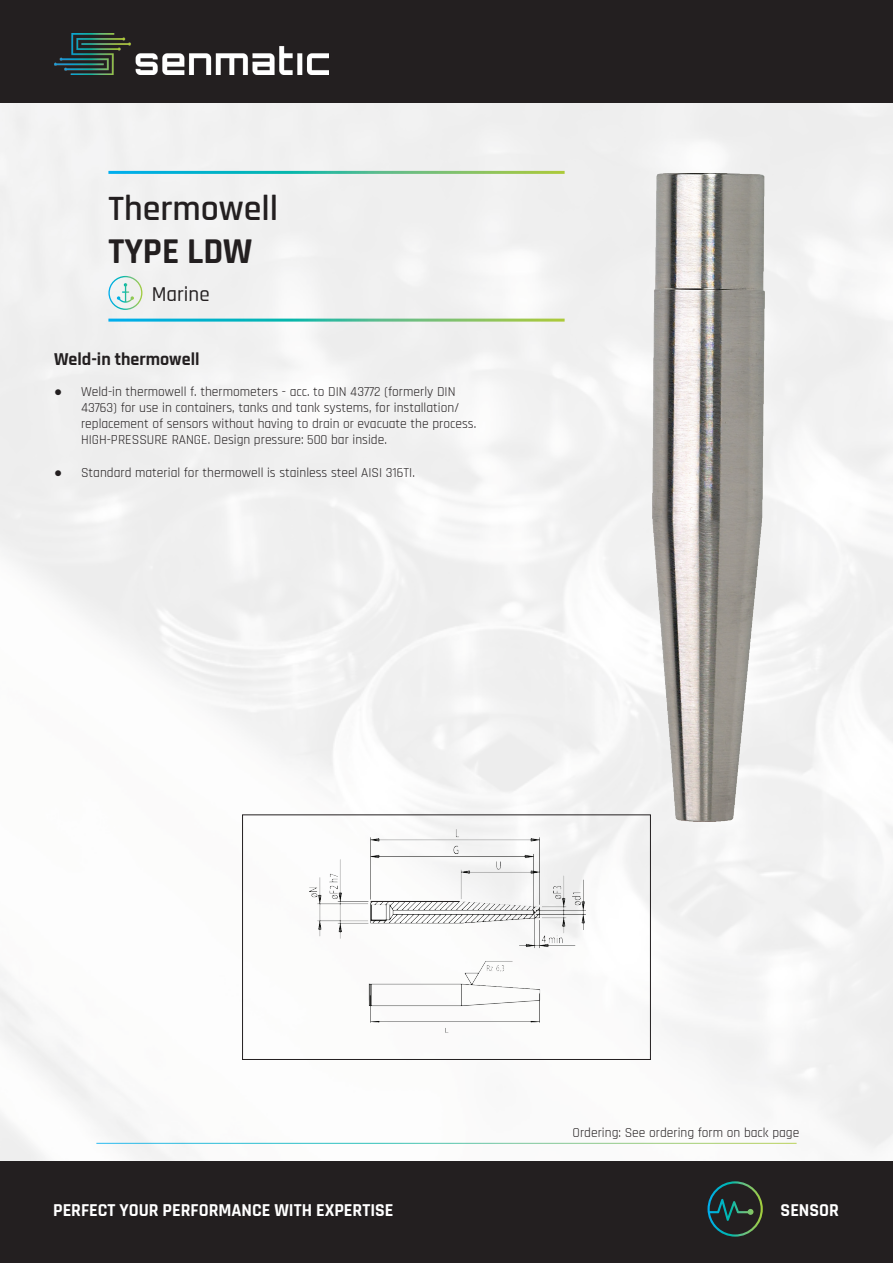
<style>
.page{position:relative;width:893px;height:1263px;background:#fff}
.page>*{position:absolute;margin:0;border:0;box-sizing:border-box;transform-origin:0 0}
.t1{font:600 36px "Rajdhani";color:#231f20}
.t2{font:700 36px "Rajdhani";color:#231f20}
.t3{font:500 21px "Rajdhani";color:#231f20}
.t4{font:700 18px "Rajdhani";color:#fff}
.t5{font:700 18px "Rajdhani";color:#231f20}
.t6{font:13.5px/16.2px "Rajdhani";color:#231f20}
.s1{font-family:"Arial"}
</style>
<div class="page">
<img style="left:0;top:102px;width:893px;height:1059px">
<div style="left:0;top:1161px;width:893px;height:102px;background:#231f20"></div>
<svg style="left:707px;top:1181px;width:56px;height:55px"></svg>
<div style="left:0;top:0;width:893px;height:102px;background:#231f20"></div>
<img style="left:54px;top:33px;width:274px;height:42px">
<hr style="left:96px;top:1143px;width:701px;height:1px;background:#fff">
<hr style="left:108px;top:171px;width:457px;height:3px;background:#fff">
<hr style="left:108px;top:319px;width:457px;height:3px;background:#fff">
<svg style="left:108px;top:276px;width:34px;height:34px"></svg>
<img style="left:652px;top:174px;width:113px;height:647px">
<img style="left:308px;top:827px;width:277px;height:208px">
<div style="left:242px;top:815px;width:409px;height:245px;border:1px solid #231f20"></div>
<hr style="left:371px;top:901px;width:89px;height:1px;background:#231f20">
<h1 class="t1" style="left:108px;top:187px;width:171px">Thermowell</h1>
<h1 class="t2" style="left:108px;top:230px;width:145px">TYPE LDW</h1>
<h2 class="t3" style="left:152px;top:282px;width:59px">Marine</h2>
<h3 class="t5" style="left:54px;top:348px;width:147px">Weld-in thermowell</h3>
<p class="t6" style="left:81px;top:384px;width:397px;text-indent:-27px"><span class="s1">●</span> Weld-in thermowell f. thermometers - acc. to DIN 43772 (formerly DIN 43763) for use in containers, tanks and tank systems, for installation/ replacement of sensors without having to drain or evacuate the process.<br>HIGH-PRESSURE RANGE. Design pressure: 500 bar inside.</p>
<p class="t6" style="left:54px;top:465px;width:362px"><span class="s1">●</span> Standard material for thermowell is stainless steel AISI 316TI.</p>
<p class="t6" style="left:573px;top:1125px;width:228px">Ordering: See ordering form on back page</p>
<h3 class="t4" style="left:53px;top:1199px;width:342px">PERFECT YOUR PERFORMANCE WITH EXPERTISE</h3>
<h3 class="t4" style="left:781px;top:1199px;width:60px">SENSOR</h3>
</div>
